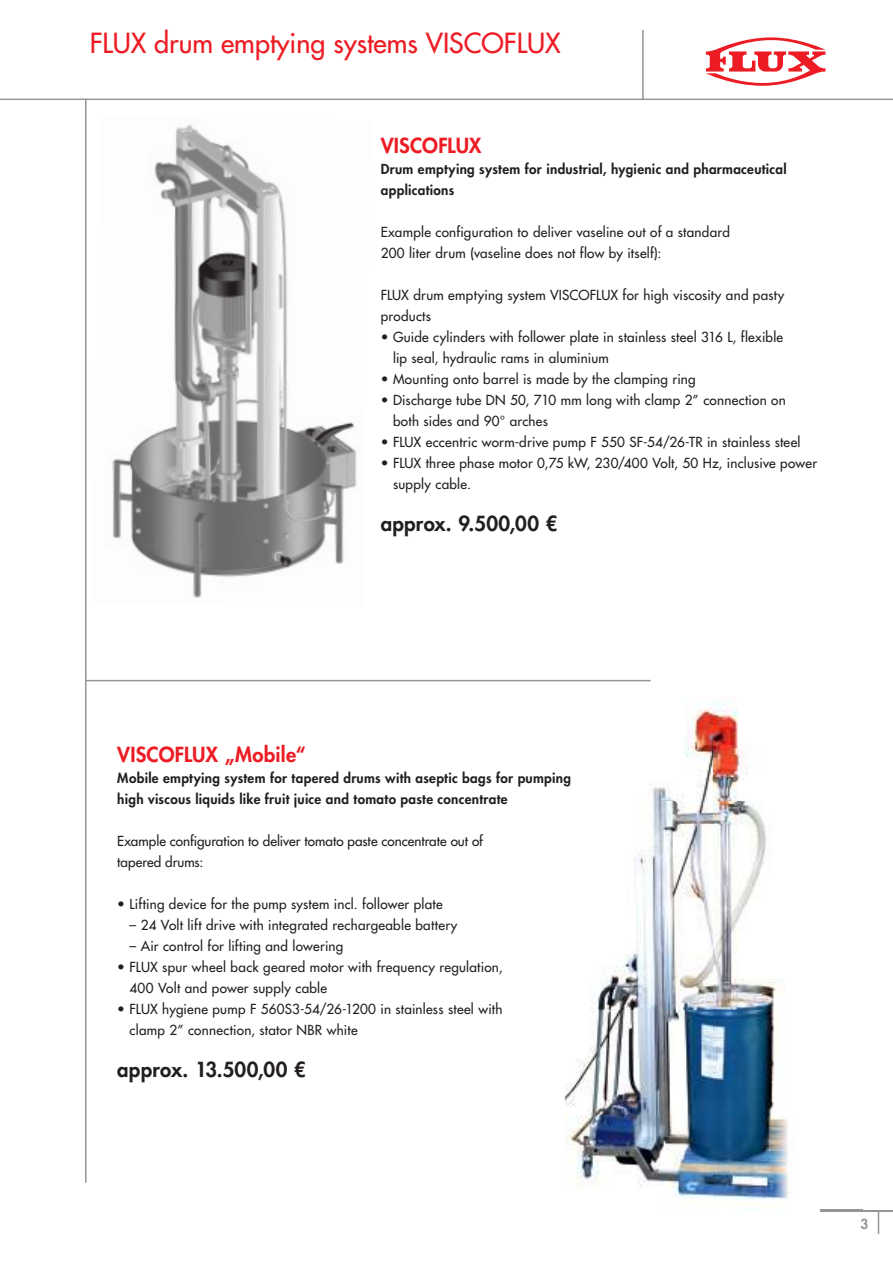
<style>
.page{position:relative;width:893px;height:1263px;background:#fff}
.page>*{position:absolute;margin:0;border:0;box-sizing:border-box;transform-origin:0 0}
.t1{font:500 27px "Futura Std";color:#ed1c24}
.t2{font:800 20.25px "Futura Std";letter-spacing:.015em;color:#231f20}
.t3{font:800 20.25px "Futura Std";letter-spacing:.01em;color:#ed1c24}
.t4{font:500 13.5px/21px "Futura Std";letter-spacing:.02em;color:#231f20}
.t5{font:800 13.5px/21px "Futura Std";letter-spacing:.02em;color:#231f20}
.t6{font:500 13.5px/21px "Futura Std";color:#231f20}
.t7{font:800 13.5px "Futura Std";color:#939598}
</style>
<div class="page">
<hr style="left:0;top:99px;width:893px;height:1px;background:#939598">
<svg style="left:878px;top:1211px;width:1px;height:23px"></svg>
<hr style="left:821px;top:1210px;width:72px;height:1px;background:#939598">
<svg style="left:706px;top:37px;width:119px;height:49px"></svg>
<hr style="left:642px;top:30px;width:2px;height:69px;background:#939598">
<hr style="left:85px;top:99px;width:1px;height:1084px;background:#939598">
<img style="left:565px;top:701px;width:297px;height:511px">
<img style="left:821px;top:1210px;width:41px;height:1px">
<img style="left:565px;top:771px;width:5px;height:15px">
<hr style="left:85px;top:680px;width:566px;height:1px;background:#939598">
<img style="left:112px;top:124px;width:245px;height:474px">
<h1 class="t1" style="left:90px;top:29px;width:472px">FLUX drum emptying systems VISCOFLUX</h1>
<h2 class="t3" style="left:381px;top:135px;width:102px">VISCOFLUX</h2>
<p class="t5" style="left:381px;top:159px;width:407px">Drum emptying system for industrial, hygienic and pharmaceutical applications</p>
<p class="t4" style="left:381px;top:222px;width:351px">Example configuration to deliver vaseline out of a standard<br>200 liter drum (vaseline does not flow by itself):</p>
<p class="t4" style="left:381px;top:285px;width:405px">FLUX drum emptying system VISCOFLUX for high viscosity and pasty products</p>
<p class="t4" style="left:393px;top:327px;width:392px;text-indent:-12px">• Guide cylinders with follower plate in stainless steel 316 L, flexible lip seal, hydraulic rams in aluminium</p>
<p class="t4" style="left:381px;top:369px;width:316px">• Mounting onto barrel is made by the clamping ring</p>
<p class="t4" style="left:393px;top:390px;width:394px;text-indent:-12px">• Discharge tube DN 50, 710 mm long with clamp 2” connection on both sides and 90° arches</p>
<p class="t4" style="left:381px;top:432px;width:421px">• FLUX eccentric worm-drive pump F 550 SF-54/26-TR in stainless steel</p>
<p class="t4" style="left:393px;top:453px;width:425px;text-indent:-12px">• FLUX three phase motor 0,75 kW, 230/400 Volt, 50 Hz, inclusive power supply cable.</p>
<h2 class="t2" style="left:381px;top:513px;width:178px">approx. 9.500,00 €</h2>
<h2 class="t3" style="left:117px;top:744px;width:190px">VISCOFLUX „Mobile“</h2>
<p class="t5" style="left:117px;top:768px;width:455px">Mobile emptying system for tapered drums with aseptic bags for pumping high viscous liquids like fruit juice and tomato paste concentrate</p>
<p class="t6" style="left:117px;top:831px;width:367px">Example configuration to deliver tomato paste concentrate out of tapered drums:</p>
<p class="t4" style="left:117px;top:894px;width:327px">• Lifting device for the pump system incl. follower plate</p>
<p class="t4" style="left:130px;top:915px;width:329px">– 24 Volt lift drive with integrated rechargeable battery</p>
<p class="t4" style="left:130px;top:936px;width:215px">– Air control for lifting and lowering</p>
<p class="t4" style="left:130px;top:957px;width:374px;text-indent:-12px">• FLUX spur wheel back geared motor with frequency regulation,<br>400 Volt and power supply cable</p>
<p class="t4" style="left:130px;top:999px;width:374px;text-indent:-12px">• FLUX hygiene pump F 560S3-54/26-1200 in stainless steel with clamp 2” connection, stator NBR white</p>
<h2 class="t2" style="left:117px;top:1059px;width:190px">approx. 13.500,00 €</h2>
<p class="t7" style="left:860px;top:1217px;width:9px">3</p>
</div>
